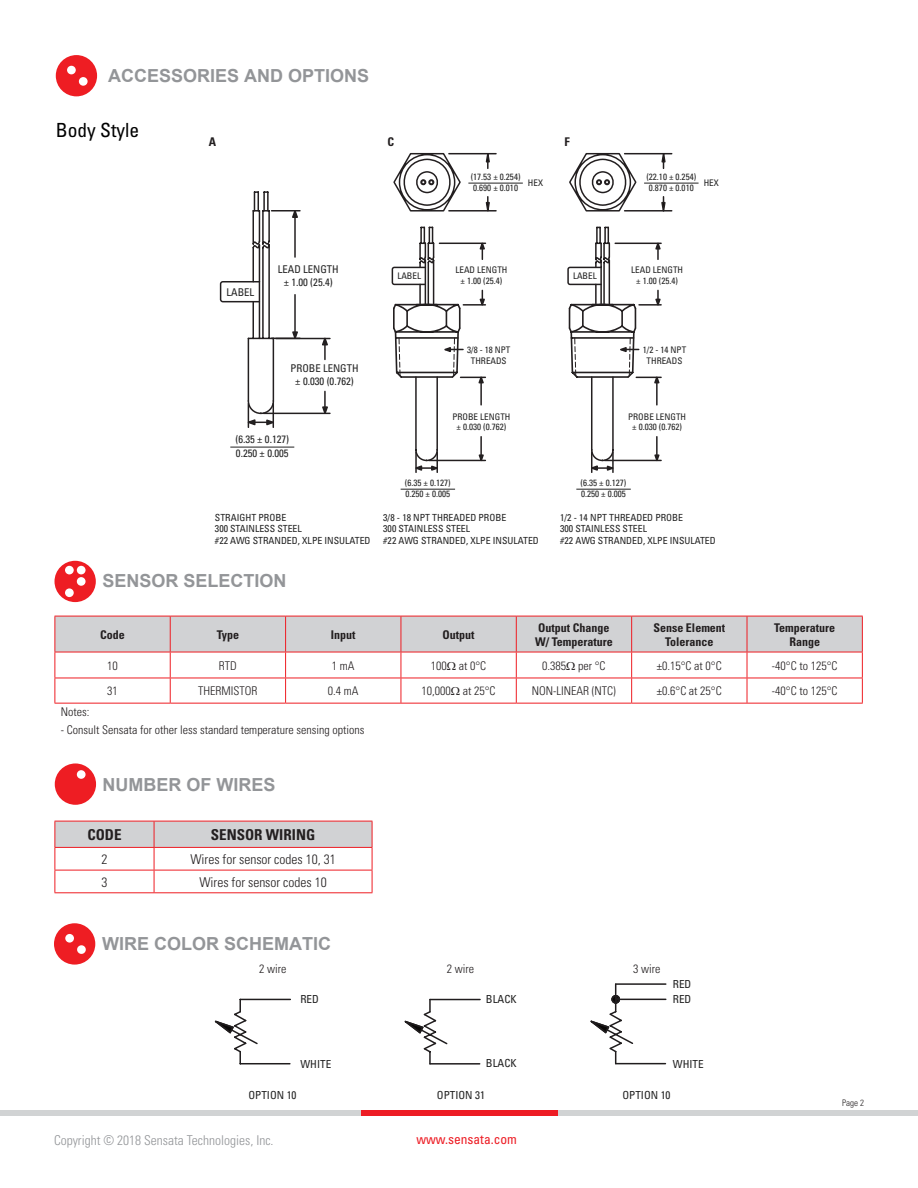
<style>
.page{position:relative;width:918px;height:1188px;background:#fff}
.page>*{position:absolute;margin:0;border:0;box-sizing:border-box;transform-origin:0 0}
.t1{font:condensed 19.5px "Univers";color:#000}
.t2{font:700 18px "Arial";color:#939598}
.t3{font:700 condensed 15px "Univers";color:#231f20}
.t4{font:300 condensed 13.5px "Univers";color:#231f20}
.t5{font:300 condensed 13.5px "Univers";color:#939598}
.t6{font:condensed 13.5px "Univers";color:#ed1c24}
.t7{font:300 condensed 12px "Univers";color:#231f20}
.t8{font:700 condensed 12px/14.4px "Univers";color:#231f20;text-align:center}
.t9{font:condensed 11.1px/14.9px "Univers";color:#222}
.t10{font:condensed 10.65px/12.8px "Univers";color:#222;text-align:center}
.t11{font:condensed 9.75px/11.7px "Univers";color:#222}
.t12{font:condensed 9.15px/10.9px "Univers";color:#222;text-align:center}
.t13{font:300 condensed 9px "Univers";color:#231f20}
</style>
<div class="page">
<div style="left:0;top:1110px;width:918px;height:6px;background:#d1d3d4"></div>
<div style="left:361px;top:1110px;width:197px;height:6px;background:#ed1c24"></div>
<div style="left:56px;top:55px;width:41px;height:41px;background:#ee1d23;border-radius:50%"></div>
<div style="left:67px;top:66px;width:9px;height:8px;background:#fff;border-radius:50%"></div>
<div style="left:79px;top:77px;width:9px;height:9px;background:#fff;border-radius:50%"></div>
<svg style="left:219px;top:191px;width:50px;height:112px"></svg>
<hr style="left:230px;top:447px;width:64px;height:1px;background:#222">
<hr style="left:401px;top:489px;width:54px;height:1px;background:#222">
<hr style="left:468px;top:183px;width:55px;height:1px;background:#222">
<hr style="left:449px;top:153px;width:47px;height:1px;background:#231f20">
<svg style="left:485px;top:152px;width:6px;height:16px"></svg>
<hr style="left:576px;top:489px;width:55px;height:1px;background:#222">
<hr style="left:644px;top:183px;width:55px;height:1px;background:#222">
<hr style="left:625px;top:210px;width:47px;height:2px;background:#231f20">
<hr style="left:625px;top:153px;width:47px;height:1px;background:#231f20">
<svg style="left:660px;top:152px;width:7px;height:16px"></svg>
<svg style="left:662px;top:197px;width:3px;height:4px"></svg>
<svg style="left:247px;top:201px;width:420px;height:247px"></svg>
<svg style="left:392px;top:152px;width:70px;height:61px"></svg>
<svg style="left:391px;top:239px;width:96px;height:234px"></svg>
<svg style="left:568px;top:152px;width:69px;height:61px"></svg>
<svg style="left:567px;top:226px;width:96px;height:247px"></svg>
<div style="left:55px;top:561px;width:41px;height:41px;background:#ee1d23;border-radius:50%"></div>
<div style="left:65px;top:566px;width:9px;height:8px;background:#fff;border-radius:50%"></div>
<div style="left:77px;top:566px;width:9px;height:8px;background:#fff;border-radius:50%"></div>
<div style="left:77px;top:577px;width:9px;height:9px;background:#fff;border-radius:50%"></div>
<div style="left:65px;top:588px;width:9px;height:9px;background:#fff;border-radius:50%"></div>
<div style="left:55px;top:763px;width:41px;height:42px;background:#ee1d23;border-radius:50%"></div>
<div style="left:77px;top:770px;width:9px;height:9px;background:#fff;border-radius:50%"></div>
<hr style="left:55px;top:703px;width:115px;height:1px;background:#ee1d23">
<hr style="left:170px;top:703px;width:116px;height:1px;background:#ee1d23">
<hr style="left:286px;top:703px;width:115px;height:1px;background:#ee1d23">
<hr style="left:401px;top:703px;width:115px;height:1px;background:#ee1d23">
<hr style="left:516px;top:703px;width:116px;height:1px;background:#ee1d23">
<hr style="left:632px;top:703px;width:115px;height:1px;background:#ee1d23">
<hr style="left:747px;top:703px;width:116px;height:1px;background:#ee1d23">
<svg style="left:55px;top:821px;width:318px;height:71px"></svg>
<hr style="left:55px;top:892px;width:99px;height:1px;background:#ee1d23">
<hr style="left:154px;top:892px;width:218px;height:1px;background:#ee1d23">
<svg style="left:214px;top:998px;width:77px;height:67px"></svg>
<svg style="left:590px;top:983px;width:77px;height:82px"></svg>
<svg style="left:404px;top:998px;width:77px;height:67px"></svg>
<div style="left:54px;top:923px;width:41px;height:42px;background:#ee1d23;border-radius:50%"></div>
<div style="left:65px;top:934px;width:9px;height:9px;background:#fff;border-radius:50%"></div>
<div style="left:77px;top:945px;width:9px;height:9px;background:#fff;border-radius:50%"></div>
<svg style="left:55px;top:616px;width:808px;height:87px"></svg>
<p class="t2" style="left:108px;top:64px;width:263px">ACCESSORIES AND OPTIONS</p>
<p class="t1" style="left:56px;top:118px;width:85px">Body Style</p>
<p class="t8" style="left:209px;top:135px;width:9px">A</p>
<p class="t8" style="left:388px;top:135px;width:8px">C</p>
<p class="t8" style="left:565px;top:135px;width:7px">F</p>
<p class="t12" style="left:471px;top:171px;width:51px">(17.53 ± 0.254)</p>
<p class="t12" style="left:473px;top:182px;width:46px">0.690 ± 0.010</p>
<p class="t12" style="left:528px;top:177px;width:17px">HEX</p>
<p class="t12" style="left:646px;top:171px;width:51px">(22.10 ± 0.254)</p>
<p class="t12" style="left:649px;top:182px;width:46px">0.870 ± 0.010</p>
<p class="t12" style="left:704px;top:177px;width:17px">HEX</p>
<p class="t10" style="left:227px;top:286px;width:29px">LABEL</p>
<p class="t10" style="left:278px;top:263px;width:63px">LEAD LENGTH ± 1.00 (25.4)</p>
<p class="t10" style="left:291px;top:362px;width:70px">PROBE LENGTH ± 0.030 (0.762)</p>
<p class="t10" style="left:235px;top:433px;width:55px">(6.35 ± 0.127)</p>
<p class="t10" style="left:236px;top:447px;width:54px">0.250 ± 0.005</p>
<p class="t12" style="left:397px;top:271px;width:25px">LABEL</p>
<p class="t12" style="left:456px;top:264px;width:53px">LEAD LENGTH ± 1.00 (25.4)</p>
<p class="t12" style="left:467px;top:344px;width:45px">3/8 - 18 NPT<br>THREADS</p>
<p class="t12" style="left:452px;top:411px;width:59px">PROBE LENGTH ± 0.030 (0.762)</p>
<p class="t12" style="left:405px;top:477px;width:47px">(6.35 ± 0.127)</p>
<p class="t12" style="left:405px;top:489px;width:46px">0.250 ± 0.005</p>
<p class="t12" style="left:573px;top:271px;width:25px">LABEL</p>
<p class="t12" style="left:631px;top:264px;width:53px">LEAD LENGTH ± 1.00 (25.4)</p>
<p class="t12" style="left:643px;top:344px;width:45px">1/2 - 14 NPT<br>THREADS</p>
<p class="t12" style="left:628px;top:411px;width:59px">PROBE LENGTH ± 0.030 (0.762)</p>
<p class="t12" style="left:581px;top:477px;width:47px">(6.35 ± 0.127)</p>
<p class="t12" style="left:581px;top:489px;width:46px">0.250 ± 0.005</p>
<p class="t11" style="left:215px;top:511px;width:157px">STRAIGHT PROBE<br>300 STAINLESS STEEL<br>#22 AWG STRANDED, XLPE INSULATED</p>
<p class="t11" style="left:383px;top:511px;width:157px">3/8 - 18 NPT THREADED PROBE<br>300 STAINLESS STEEL<br>#22 AWG STRANDED, XLPE INSULATED</p>
<p class="t11" style="left:560px;top:511px;width:157px">1/2 - 14 NPT THREADED PROBE<br>300 STAINLESS STEEL<br>#22 AWG STRANDED, XLPE INSULATED</p>
<p class="t2" style="left:103px;top:568px;width:186px">SENSOR SELECTION</p>
<p class="t8" style="left:100px;top:627px;width:26px">Code</p>
<p class="t8" style="left:217px;top:627px;width:24px">Type</p>
<p class="t8" style="left:331px;top:627px;width:26px">Input</p>
<p class="t8" style="left:443px;top:627px;width:34px">Output</p>
<p class="t8" style="left:538px;top:620px;width:73px">Output Change</p>
<p class="t8" style="left:535px;top:635px;width:79px">W/ Temperature</p>
<p class="t8" style="left:653px;top:620px;width:73px">Sense Element<br>Tolerance</p>
<p class="t8" style="left:774px;top:620px;width:63px">Temperature</p>
<p class="t8" style="left:789px;top:635px;width:32px">Range</p>
<p class="t7" style="left:107px;top:658px;width:12px">10</p>
<p class="t7" style="left:219px;top:658px;width:19px">RTD</p>
<p class="t7" style="left:332px;top:658px;width:24px">1 mA</p>
<p class="t7" style="left:431px;top:658px;width:57px">100 at 0°C</p>
<p class="t7" style="left:542px;top:658px;width:65px">0.385 per °C</p>
<p class="t7" style="left:657px;top:658px;width:66px">±0.15°C at 0°C</p>
<p class="t7" style="left:772px;top:658px;width:67px">-40°C to 125°C</p>
<p class="t7" style="left:107px;top:684px;width:12px">31</p>
<p class="t7" style="left:198px;top:684px;width:61px">THERMISTOR</p>
<p class="t7" style="left:328px;top:684px;width:32px">0.4 mA</p>
<p class="t7" style="left:422px;top:684px;width:75px">10,000 at 25°C</p>
<p class="t7" style="left:532px;top:684px;width:85px">NON-LINEAR (NTC)</p>
<p class="t7" style="left:657px;top:684px;width:66px">±0.6°C at 25°C</p>
<p class="t7" style="left:772px;top:684px;width:67px">-40°C to 125°C</p>
<p class="t7" style="left:61px;top:705px;width:30px">Notes:</p>
<p class="t7" style="left:61px;top:723px;width:305px">- Consult Sensata for other less standard temperature sensing options</p>
<p class="t2" style="left:103px;top:772px;width:174px">NUMBER OF WIRES</p>
<p class="t3" style="left:87px;top:826px;width:36px">CODE</p>
<p class="t3" style="left:211px;top:826px;width:106px">SENSOR WIRING</p>
<p class="t4" style="left:101px;top:851px;width:7px">2</p>
<p class="t4" style="left:190px;top:851px;width:147px">Wires for sensor codes 10, 31</p>
<p class="t4" style="left:101px;top:874px;width:7px">3</p>
<p class="t4" style="left:199px;top:874px;width:129px">Wires for sensor codes 10</p>
<p class="t2" style="left:102px;top:932px;width:230px">WIRE COLOR SCHEMATIC</p>
<p class="t7" style="left:259px;top:961px;width:29px">2 wire</p>
<p class="t7" style="left:447px;top:961px;width:29px">2 wire</p>
<p class="t7" style="left:633px;top:961px;width:29px">3 wire</p>
<p class="t9" style="left:300px;top:992px;width:20px">RED</p>
<p class="t9" style="left:486px;top:992px;width:32px">BLACK</p>
<p class="t9" style="left:673px;top:977px;width:20px">RED<br>RED</p>
<p class="t9" style="left:300px;top:1057px;width:32px">WHITE</p>
<p class="t9" style="left:486px;top:1055px;width:32px">BLACK</p>
<p class="t9" style="left:673px;top:1057px;width:32px">WHITE</p>
<p class="t9" style="left:249px;top:1087px;width:50px">OPTION 10</p>
<p class="t9" style="left:437px;top:1087px;width:50px">OPTION 31</p>
<h3 class="t5" style="left:54px;top:1132px;width:221px">Copyright © 2018 Sensata Technologies, Inc.</h3>
<h3 class="t6" style="left:416px;top:1131px;width:102px">www.sensata.com</h3>
<p class="t9" style="left:623px;top:1087px;width:50px">OPTION 10</p>
<p class="t13" style="left:842px;top:1098px;width:23px">Page 2</p>
</div>
